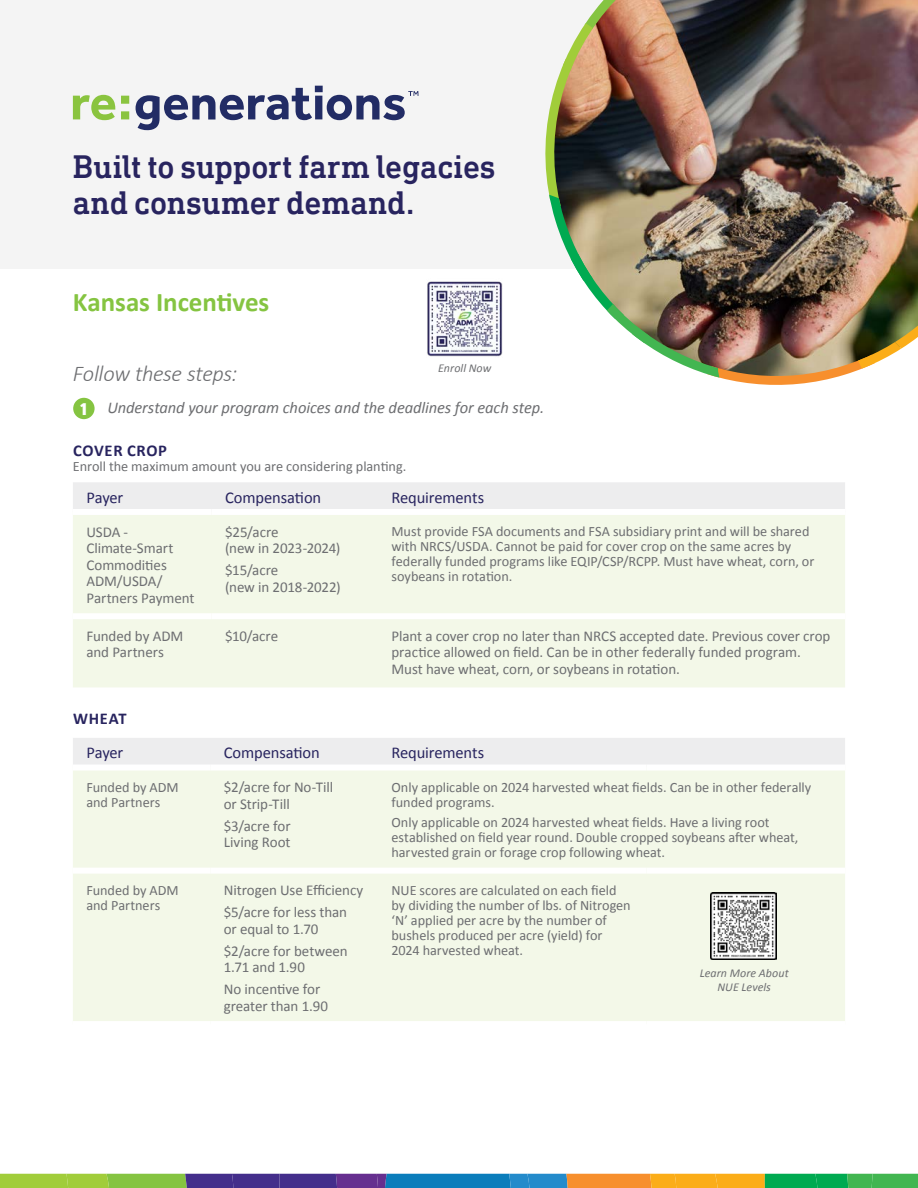
<style>
.page{position:relative;width:918px;height:1188px;background:#fff}
.page>*{position:absolute;margin:0;border:0;box-sizing:border-box;transform-origin:0 0}
.t1{font:500 33px/36px "DIN Next Slab Pro";letter-spacing:-.005em;color:#28245f}
.t2{font:700 27px "Calibri";letter-spacing:-.005em;color:#85c441}
.t3{font:italic 300 22.5px "Calibri";letter-spacing:-.015em;color:#6d6e71}
.t4{font:16.5px "Calibri";letter-spacing:-.01em;color:#28245f}
.t5{font:italic 16.5px "Calibri";letter-spacing:-.005em;color:#6d6e71}
.t6{font:700 16.5px "Calibri";letter-spacing:.04em;color:#28245f}
.t7{font:15px/16.5px "Calibri";letter-spacing:-.005em;color:#6d6e71}
.t8{font:14.25px/15px "Calibri";color:#6d6e71}
.t9{font:italic 12px/13.5px "Calibri";letter-spacing:.005em;color:#6d6e71;text-align:center}
.s1{font-family:"Camingo Dos Pro Cd";font-weight:800;font-style:normal;font-size:21.6px;color:#fff}
</style>
<div class="page">
<div style="left:0;top:0;width:918px;height:269px;background:#f4f4f4"></div>
<svg style="left:73px;top:95px;width:42px;height:25px"></svg>
<svg style="left:121px;top:96px;width:8px;height:23px"></svg>
<svg style="left:136px;top:86px;width:282px;height:44px"></svg>
<svg style="left:0;top:1174px;width:918px;height:14px;background:#6d8c65"></svg>
<div style="left:73px;top:398px;width:22px;height:21px;background:#85c441;border-radius:50%"></div>
<div style="left:73px;top:482px;width:772px;height:27px;background:#ededee"></div>
<div style="left:73px;top:515px;width:772px;height:172px;background:#f3f8e8"></div>
<div style="left:73px;top:613px;width:139px;height:6px;background:#fff"></div>
<div style="left:212px;top:613px;width:166px;height:6px;background:#fff"></div>
<div style="left:378px;top:613px;width:467px;height:6px;background:#fff"></div>
<div style="left:73px;top:738px;width:772px;height:27px;background:#ededee"></div>
<div style="left:73px;top:771px;width:772px;height:250px;background:#f3f8e8"></div>
<div style="left:73px;top:868px;width:137px;height:6px;background:#fff"></div>
<div style="left:210px;top:868px;width:168px;height:6px;background:#fff"></div>
<div style="left:378px;top:868px;width:268px;height:6px;background:#fff"></div>
<div style="left:646px;top:868px;width:199px;height:6px;background:#fff"></div>
<img style="left:545px;top:0;width:373px;height:385px">
<img style="left:711px;top:893px;width:66px;height:66px">
<img style="left:427px;top:281px;width:76px;height:76px">
<h1 class="t1" style="left:73px;top:149px;width:424px">Built to support farm legacies and consumer demand.</h1>
<h2 class="t2" style="left:73px;top:285px;width:198px">Kansas Incentives</h2>
<p class="t9" style="left:438px;top:361px;width:55px">Enroll Now</p>
<h3 class="t3" style="left:73px;top:360px;width:166px">Follow these steps:</h3>
<p class="t5" style="left:81px;top:396px;width:465px"><span class="s1">1</span> Understand your program choices and the deadlines for each step.</p>
<p class="t6" style="left:73px;top:440px;width:95px">COVER CROP</p>
<p class="t8" style="left:73px;top:459px;width:335px">Enroll the maximum amount you are considering planting.</p>
<p class="t4" style="left:86px;top:487px;width:38px">Payer</p>
<p class="t4" style="left:225px;top:487px;width:98px">Compensation</p>
<p class="t4" style="left:392px;top:487px;width:94px">Requirements</p>
<p class="t7" style="left:86px;top:524px;width:110px">USDA -<br>Climate-Smart<br>Commodities<br>ADM/USDA/<br>Partners Payment</p>
<p class="t7" style="left:225px;top:524px;width:117px">$25/acre<br>(new in 2023-2024)</p>
<p class="t8" style="left:392px;top:524px;width:424px">Must provide FSA documents and FSA subsidiary print and will be shared with NRCS/USDA. Cannot be paid for cover crop on the same acres by federally funded programs like EQIP/CSP/RCPP. Must have wheat, corn, or soybeans in rotation.</p>
<p class="t7" style="left:225px;top:562px;width:117px">$15/acre<br>(new in 2018-2022)</p>
<p class="t7" style="left:86px;top:628px;width:98px">Funded by ADM and Partners</p>
<p class="t7" style="left:225px;top:628px;width:55px">$10/acre</p>
<p class="t7" style="left:392px;top:628px;width:441px">Plant a cover crop no later than NRCS accepted date. Previous cover crop practice allowed on field. Can be in other federally funded program.<br>Must have wheat, corn, or soybeans in rotation.</p>
<p class="t6" style="left:73px;top:708px;width:55px">WHEAT</p>
<p class="t4" style="left:86px;top:742px;width:38px">Payer</p>
<p class="t4" style="left:224px;top:742px;width:98px">Compensation</p>
<p class="t4" style="left:392px;top:742px;width:94px">Requirements</p>
<p class="t8" style="left:86px;top:780px;width:94px">Funded by ADM and Partners</p>
<p class="t7" style="left:224px;top:779px;width:111px">$2/acre for No-Till or Strip-Till</p>
<p class="t7" style="left:224px;top:818px;width:68px">$3/acre for<br>Living Root</p>
<p class="t8" style="left:392px;top:780px;width:421px">Only applicable on 2024 harvested wheat fields. Can be in other federally funded programs.</p>
<p class="t8" style="left:392px;top:815px;width:408px">Only applicable on 2024 harvested wheat fields. Have a living root established on field year round. Double cropped soybeans after wheat, harvested grain or forage crop following wheat.</p>
<p class="t8" style="left:86px;top:883px;width:94px">Funded by ADM and Partners</p>
<p class="t7" style="left:224px;top:879px;width:141px;line-height:21.9px">Nitrogen Use Efficiency $5/acre for less than</p>
<p class="t7" style="left:224px;top:918px;width:126px;line-height:21.9px">or equal to 1.70 $2/acre for between</p>
<p class="t7" style="left:224px;top:956px;width:98px;line-height:21.9px">1.71 and 1.90<br>No incentive for</p>
<p class="t7" style="left:224px;top:997px;width:106px">greater than 1.90</p>
<p class="t8" style="left:392px;top:883px;width:241px">NUE scores are calculated on each field by dividing the number of lbs. of Nitrogen ‘N’ applied per acre by the number of bushels produced per acre (yield) for 2024 harvested wheat.</p>
<p class="t9" style="left:700px;top:966px;width:90px">Learn More About<br>NUE Levels</p>
</div>
